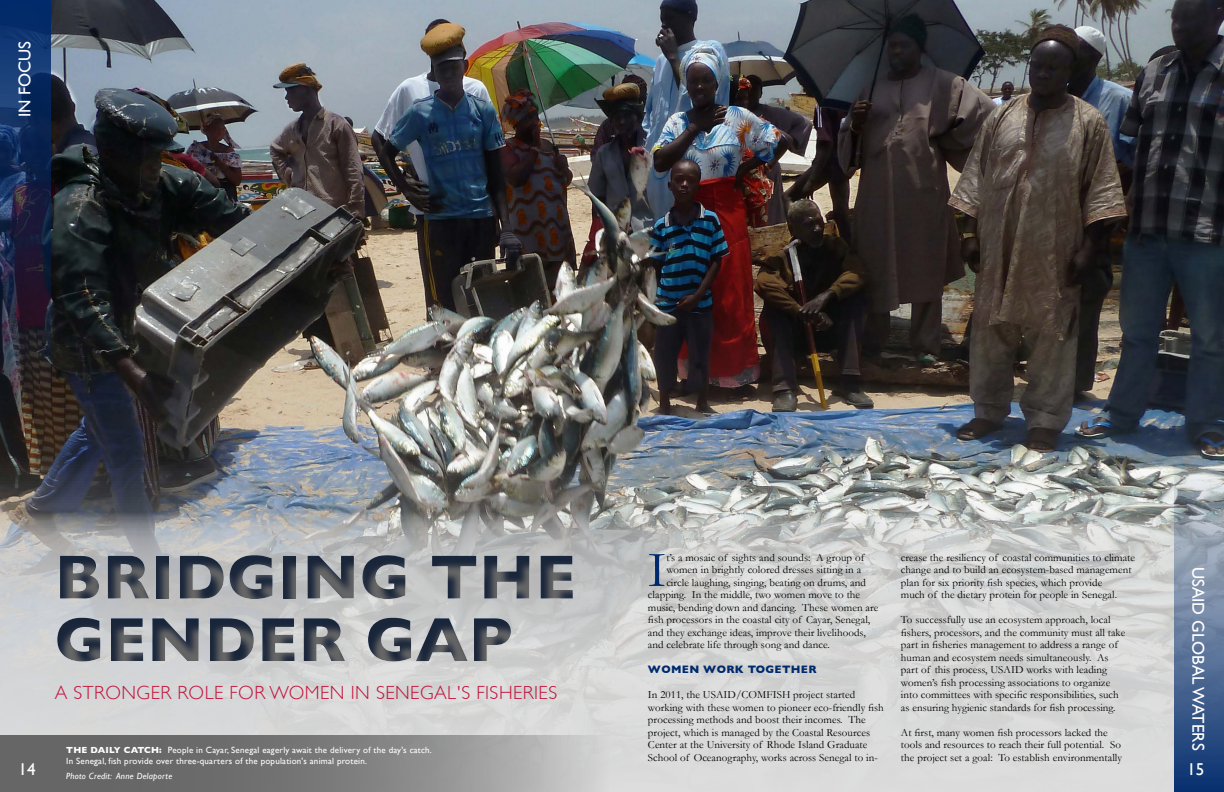
<style>
.page{position:relative;width:1224px;height:792px;background:#fff}
.page>*{position:absolute;margin:0;border:0;box-sizing:border-box;transform-origin:0 0}
.t1{font:700 63px/62.5px "Gill Sans";letter-spacing:.01em;color:#666}
.t2{font:51.1px "Garamond";color:#002a6c}
.t3{font:300 19px "Gill Sans";letter-spacing:.025em;color:#c2113a}
.t4{font:17.1px "Gill Sans";color:#fff}
.t5{font:11px/12.5px "Garamond";letter-spacing:.005em;color:#000}
.t6{font:700 11px "Gill Sans";letter-spacing:.03em;color:#002a6c}
.t7{font:9px/11px "Gill Sans";letter-spacing:.025em;color:#fff}
.t8{font:italic 9px "Gill Sans";letter-spacing:.025em;color:#fff}
.s1{font-weight:700}
</style>
<div class="page">
<img style="left:51px;top:0;width:1173px;height:513px">
<svg style="left:0;top:513px;width:1174px;height:279px;background:#d0d1d0"></svg>
<svg style="left:0;top:736px;width:611px;height:56px;background:#848484"></svg>
<svg style="left:1174px;top:378px;width:50px;height:414px;background:#5a6e8a"></svg>
<div style="left:18px;top:540px;width:639px;height:142px;background:#002a6c;opacity:.75"></div>
<img style="left:0;top:0;width:51px;height:535px">
<p class="t4" style="left:15px;top:117px;width:78px;rotate:-90deg">IN FOCUS</p>
<h3 class="t4" style="left:19px;top:759px;width:19px">14</h3>
<h1 class="t1" style="left:55px;top:546px;width:523px">BRIDGING THE<br>GENDER GAP</h1>
<p class="t3" style="left:55px;top:681px;width:504px">A STRONGER ROLE FOR WOMEN IN SENEGAL'S FISHERIES</p>
<p class="t7" style="left:66px;top:744px;width:367px"><span class="s1">THE DAILY CATCH:</span> People in Cayar, Senegal eagerly await the delivery of the day's catch.<br>In Senegal, fish provide over three-quarters of the population's animal protein.</p>
<p class="t8" style="left:66px;top:771px;width:108px">Photo Credit: Anne Delaporte</p>
<p class="t2" style="left:648px;top:539px;width:20px">I</p>
<p class="t5" style="left:666px;top:551px;width:200px">t’s a mosaic of sights and sounds: A group of</p>
<p class="t5" style="left:901px;top:551px;width:236px">crease the resiliency of coastal communities to climate</p>
<p class="t5" style="left:666px;top:564px;width:196px">women in brightly colored dresses sitting in a</p>
<p class="t5" style="left:901px;top:564px;width:232px">change and to build an ecosystem-based management</p>
<p class="t5" style="left:666px;top:576px;width:201px">circle laughing, singing, beating on drums, and</p>
<p class="t5" style="left:901px;top:576px;width:203px">plan for six priority fish species, which provide</p>
<p class="t5" style="left:648px;top:589px;width:214px">clapping. In the middle, two women move to the</p>
<p class="t5" style="left:901px;top:589px;width:218px">much of the dietary protein for people in Senegal.</p>
<p class="t5" style="left:648px;top:601px;width:232px">music, bending down and dancing. These women are fish processors in the coastal city of Cayar, Senegal,</p>
<p class="t5" style="left:901px;top:614px;width:211px">To successfully use an ecosystem approach, local</p>
<p class="t5" style="left:648px;top:626px;width:219px">and they exchange ideas, improve their livelihoods,</p>
<p class="t5" style="left:901px;top:626px;width:226px">fishers, processors, and the community must all take</p>
<p class="t5" style="left:648px;top:639px;width:183px">and celebrate life through song and dance.</p>
<p class="t5" style="left:901px;top:639px;width:218px">part in fisheries management to address a range of human and ecosystem needs simultaneously. As</p>
<p class="t6" style="left:648px;top:663px;width:170px">WOMEN WORK TOGETHER</p>
<p class="t5" style="left:901px;top:664px;width:211px">part of this process, USAID works with leading women’s fish processing associations to organize</p>
<p class="t5" style="left:648px;top:689px;width:209px">In 2011, the USAID/COMFISH project started</p>
<p class="t5" style="left:901px;top:689px;width:219px">into committees with specific responsibilities, such</p>
<p class="t5" style="left:648px;top:701px;width:237px">working with these women to pioneer eco-friendly fish</p>
<p class="t5" style="left:901px;top:701px;width:216px">as ensuring hygienic standards for fish processing.</p>
<p class="t5" style="left:648px;top:714px;width:224px">processing methods and boost their incomes. The project, which is managed by the Coastal Resources</p>
<p class="t5" style="left:901px;top:726px;width:208px">At first, many women fish processors lacked the</p>
<p class="t5" style="left:648px;top:739px;width:221px">Center at the University of Rhode Island Graduate</p>
<p class="t5" style="left:901px;top:739px;width:221px">tools and resources to reach their full potential. So</p>
<p class="t5" style="left:648px;top:751px;width:231px">School of Oceanography, works across Senegal to in-</p>
<p class="t5" style="left:901px;top:751px;width:223px">the project set a goal: To establish environmentally</p>
<h3 class="t4" style="left:1208px;top:567px;width:185px;rotate:90deg">USAID GLOBAL WATERS</h3>
<h3 class="t4" style="left:1187px;top:759px;width:19px">15</h3>
</div>
